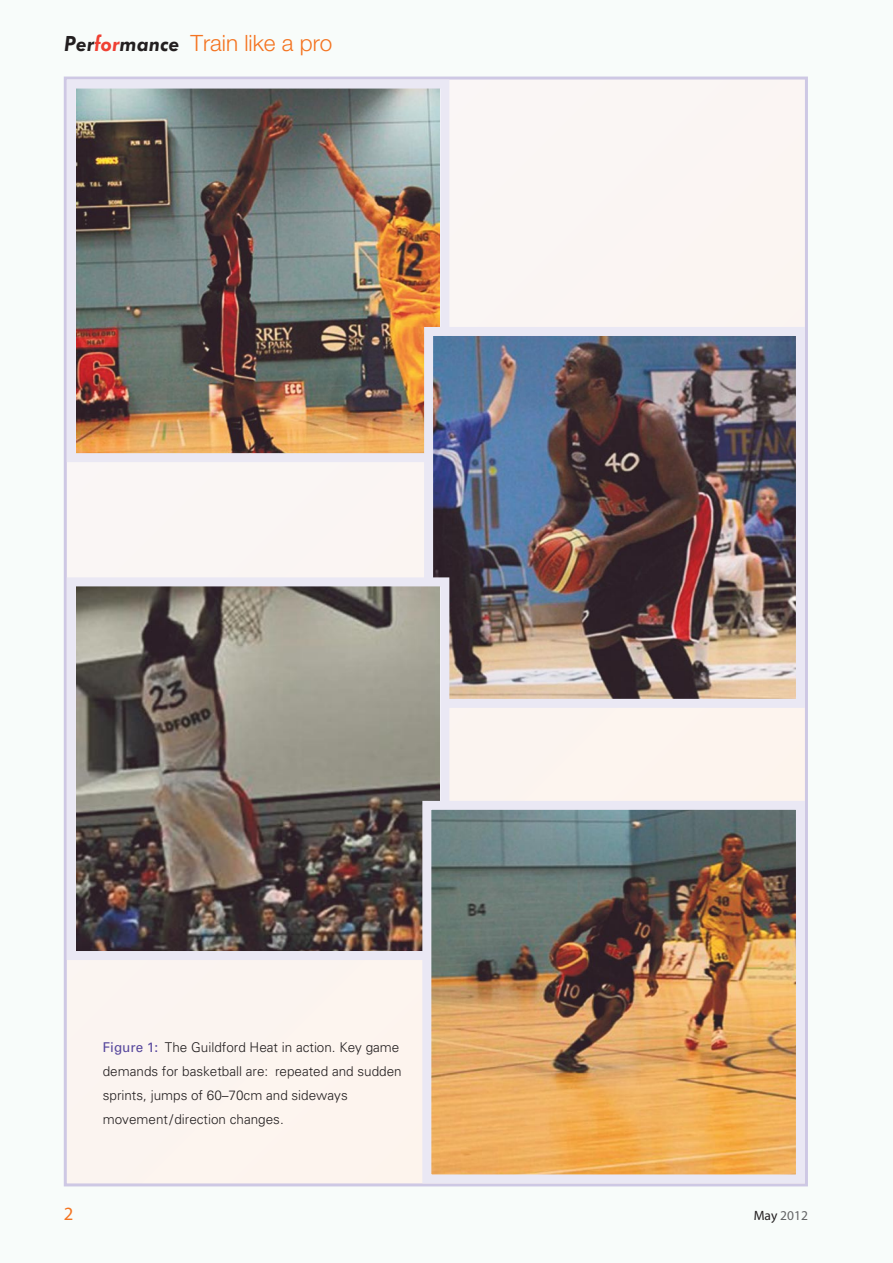
<style>
.page{position:relative;width:893px;height:1263px;background:#f8fcfa}
.page>*{position:absolute;margin:0;border:0;box-sizing:border-box;transform-origin:0 0}
.t1{font:300 22.5px "Helvetica Neue";color:#f47421}
.t2{font:18.75px "Myriad Pro";color:#f47421}
.t3{font:300 13.5px/24px "Univers";color:#231f20}
.t4{font:13.5px "Myriad Pro";color:#636466}
.s1{font-family:"Futura";font-weight:600;font-style:italic;color:#231f20}
.s2{font-family:"Futura";font-weight:600;font-style:italic;color:#ef4033}
.s3{font-weight:400;color:#57479d}
.s4{color:#231f20}
</style>
<div class="page">
<div style="left:67px;top:80px;width:738px;height:1103px;background:#fbf5f2"></div>
<img style="left:77px;top:90px;width:362px;height:362px">
<div style="left:67px;top:80px;width:382px;height:382px;border:9px solid #eae8f4"></div>
<img style="left:434px;top:337px;width:361px;height:361px">
<div style="left:424px;top:327px;width:381px;height:381px;border:9px solid #eae8f4"></div>
<img style="left:77px;top:587px;width:362px;height:363px">
<div style="left:67px;top:577px;width:382px;height:383px;border:9px solid #eae8f4"></div>
<img style="left:432px;top:811px;width:363px;height:362px">
<div style="left:422px;top:801px;width:383px;height:382px;border:9px solid #eae8f4"></div>
<h1 class="t1" style="left:64px;top:35px;width:270px"><span class="s1">Per</span><span class="s2">for</span><span class="s1">mance</span> Train like a pro</h1>
<p class="t3" style="left:103px;top:1036px;width:300px"><span class="s3">Figure 1:</span> The Guildford Heat in action. Key game demands for basketball are: repeated and sudden sprints, jumps of 60–70cm and sideways movement/direction changes.</p>
<h2 class="t2" style="left:64px;top:1203px;width:11px">2</h2>
<p class="t4" style="left:754px;top:1208px;width:56px"><span class="s4">May</span> 2012</p>
</div>
